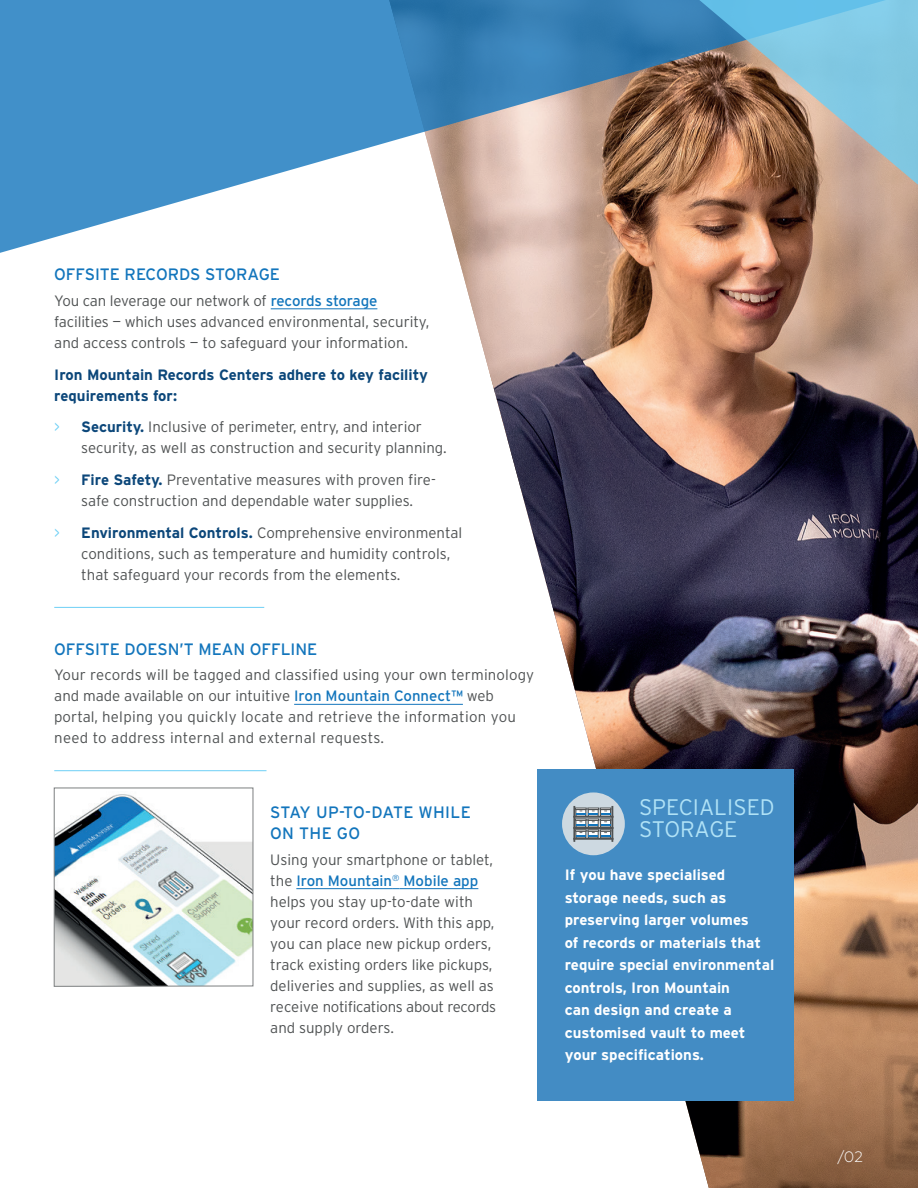
<style>
.page{position:relative;width:918px;height:1188px;background:#fff}
.page>*{position:absolute;margin:0;border:0;box-sizing:border-box;transform-origin:0 0}
.t1{font:300 22.5px/22.5px "Interstate";color:#b0e2f6}
.t2{font:16.5px "Interstate";color:#1275bc}
.t3{font:16.5px/21px "Interstate";letter-spacing:.02em;color:#1275bc}
.t4{font:300 15px/21px "Interstate";color:#4f5253}
.t5{font:700 15px/22.5px "Interstate";color:#fff}
.t6{font:700 15px/21px "Interstate";color:#0c477a}
.t7{font:300 15px "Geometria";color:#fff}
.s1{font-weight:400;color:#1275bc}
.s2{color:#6dcff5}
.s3{font-weight:700;color:#0c477a}
</style>
<div class="page">
<img style="left:389px;top:256px;width:529px;height:932px">
<svg style="left:0;top:0;width:918px;height:256px"></svg>
<svg style="left:684px;top:0;width:234px;height:195px;background:#8c9b9d"></svg>
<div style="left:538px;top:770px;width:256px;height:331px;background:#438cc4"></div>
<svg style="left:562px;top:792px;width:63px;height:63px;background:#c1ced7"></svg>
<div style="left:574px;top:806px;width:1px;height:35px;border:1px solid #4f5253"></div>
<div style="left:612px;top:806px;width:1px;height:35px;border:1px solid #4f5253"></div>
<div style="left:574px;top:838px;width:39px;height:1px;border:1px solid #4f5253"></div>
<div style="left:574px;top:827px;width:39px;height:2px;border:1px solid #4f5253"></div>
<div style="left:574px;top:816px;width:39px;height:1px;border:1px solid #4f5253"></div>
<div style="left:576px;top:831px;width:10px;height:7px;border:1px solid #4f5253"></div>
<svg style="left:575px;top:808px;width:36px;height:29px"></svg>
<hr style="left:271px;top:309px;width:106px;height:1px;background:#1275bc">
<hr style="left:54px;top:607px;width:210px;height:1px;background:#6dcff5">
<hr style="left:294px;top:704px;width:169px;height:1px;background:#1275bc">
<hr style="left:54px;top:770px;width:213px;height:1px;background:#6dcff5">
<hr style="left:296px;top:888px;width:96px;height:1px;background:#1275bc">
<hr style="left:399px;top:888px;width:79px;height:1px;background:#1275bc">
<img style="left:56px;top:794px;width:195px;height:191px">
<div style="left:54px;top:788px;width:199px;height:199px;border:1px solid #7c7f80"></div>
<p class="t2" style="left:54px;top:265px;width:11px">OFF</p>
<p class="t2" style="left:85px;top:265px;width:19px">SITE</p>
<p class="t2" style="left:125px;top:265px;width:102px">RECOR DS STOR</p>
<p class="t2" style="left:247px;top:265px;width:32px">AGE</p>
<p class="t4" style="left:54px;top:290px;width:377px">You can leverage our network of <span class="s1">records storage </span>facilities — which uses advanced environmental, security, and access controls — to safeguard your information.</p>
<p class="t6" style="left:54px;top:364px;width:375px">Iron Mountain Records Centers adhere to key facility requirements for:</p>
<p class="t4" style="left:81px;top:417px;width:367px;text-indent:-27px"><span class="s2">&gt;</span> <span class="s3">Security.</span> I nclusive of perimeter, entry, and interior security, as well as construction and security planning.</p>
<p class="t4" style="left:54px;top:469px;width:383px;text-align:center"><span class="s2">&gt;</span> <span class="s3">Fire Safety.</span> Preventative measures with proven fire&shy;safe construction and dependable water supplies.</p>
<p class="t4" style="left:81px;top:522px;width:382px;text-indent:-27px"><span class="s2">&gt;</span> <span class="s3">Environmental Controls.</span> Comprehensive environmental conditions, such as temperature and humidity controls, that safeguard your records from the elements.</p>
<p class="t2" style="left:54px;top:639px;width:262px">Offsite Doesn’t Mean OfflinE</p>
<p class="t4" style="left:54px;top:664px;width:482px">Your records will be tagged and classified using your own terminology and made available on our intuitive <span class="s1">I ron Mountain Connect™</span> web portal, helping you quickly locate and retrieve the information you need to address internal and external requests.</p>
<p class="t3" style="left:270px;top:802px;width:202px">Stay U p-to-Date While on the Go</p>
<p class="t4" style="left:270px;top:849px;width:227px">Using your smartphone or tablet, the <span class="s1">I ron Mountain</span><sup>®</sup> <span class="s1">Mobile app </span>helps you stay up-to-date with your record orders. With this app, you can place new pickup orders, track existing orders like pickups, deliveries and supplies, as well as receive notifications about records and supply orders.</p>
<h1 class="t1" style="left:639px;top:796px;width:14px">SPECIALISED<br>STO</h1>
<h1 class="t1" style="left:680px;top:818px;width:29px">RAGE</h1>
<p class="t5" style="left:565px;top:864px;width:211px">If you have specialised storage needs, such as preserving larger volumes<br>of records or materials that require special environmental controls, Iron Mountain<br>can design and create a customised vault to meet your specifications.</p>
<p class="t7" style="left:837px;top:1148px;width:28px">/02</p>
</div>
